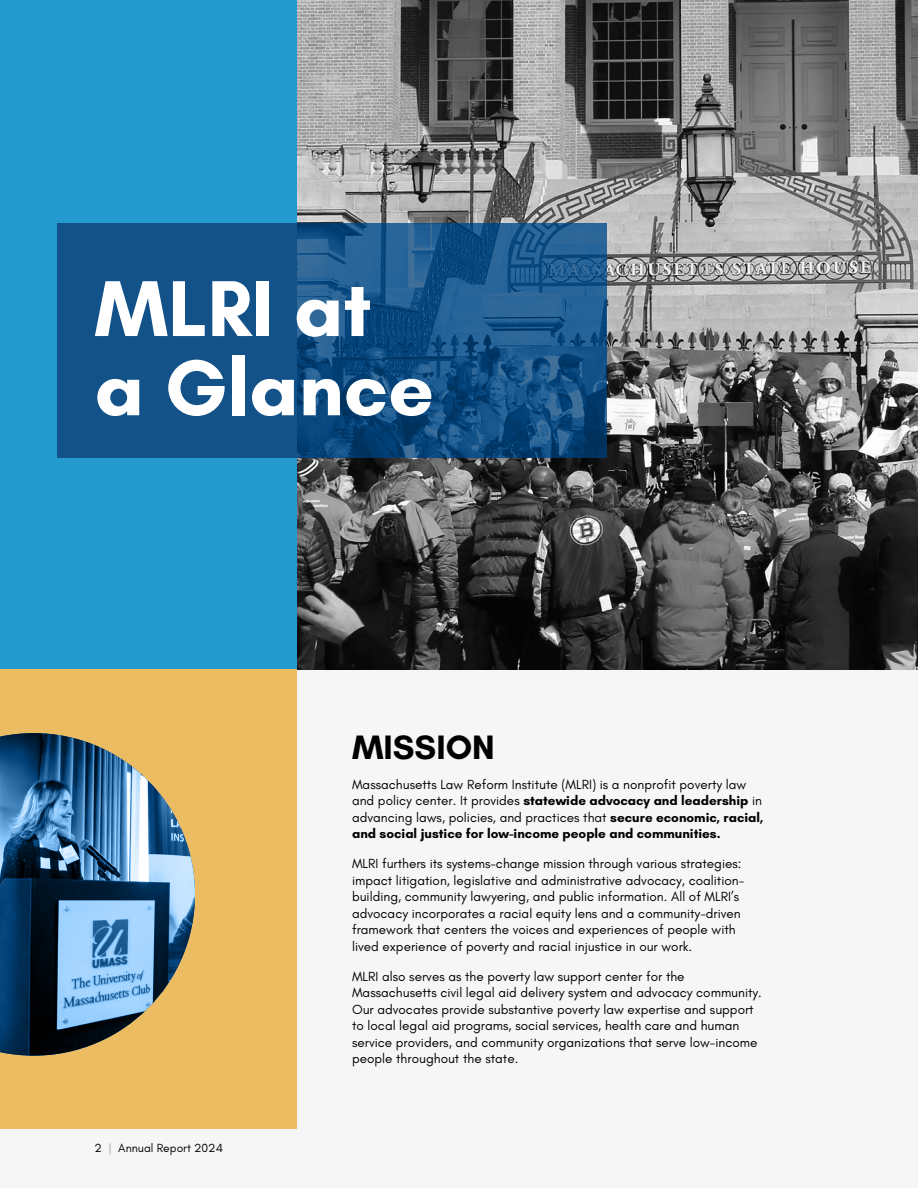
<style>
.page{position:relative;width:918px;height:1188px;background:#fff}
.page>*{position:absolute;margin:0;border:0;box-sizing:border-box;transform-origin:0 0}
.t1{font:700 80.55px/79.2px "Glacial Indifference";color:#fff}
.t2{font:700 34.5px "Glacial Indifference";color:#000}
.t3{font:13.5px/16.5px "Glacial Indifference";color:#000}
.t4{font:12px "Glacial Indifference";color:#000}
.s1{color:#939598}
.s2{font-weight:700}
</style>
<div class="page">
<div style="left:0;top:0;width:297px;height:669px;background:#249ace"></div>
<div style="left:0;top:669px;width:297px;height:460px;background:#ecbc62"></div>
<svg style="left:297px;top:0;width:621px;height:669px"></svg>
<svg style="left:57px;top:224px;width:550px;height:234px;fill:#135288"></svg>
<svg style="left:0;top:733px;width:195px;height:323px"></svg>
<h1 class="t1" style="left:94px;top:268px;width:341px">MLRI at a Glance</h1>
<p class="t4" style="left:94px;top:1141px;width:130px">2 <span class="s1">|</span> Annual Report 2024</p>
<h2 class="t2" style="left:352px;top:726px;width:144px">MISSION</h2>
<p class="t3" style="left:352px;top:776px;width:413px">Massachusetts Law Reform Institute (MLRI) is a nonprofit poverty law and policy center. It provides <span class="s2">statewide advocacy and leadership</span> in advancing laws, policies, and practices that <span class="s2">secure economic, racial, and social justice for low-income people and communities.</span></p>
<p class="t3" style="left:352px;top:856px;width:394px">MLRI furthers its systems-change mission through various strategies: impact litigation, legislative and administrative advocacy, coalition&shy;building, community lawyering, and public information. All of MLRI’s advocacy incorporates a racial equity lens and a community-driven framework that centers the voices and experiences of people with lived experience of poverty and racial injustice in our work.</p>
<p class="t3" style="left:352px;top:968px;width:411px">MLRI also serves as the poverty law support center for the Massachusetts civil legal aid delivery system and advocacy community.<br>Our advocates provide substantive poverty law expertise and support to local legal aid programs, social services, health care and human service providers, and community organizations that serve low-income people throughout the state.</p>
</div>
